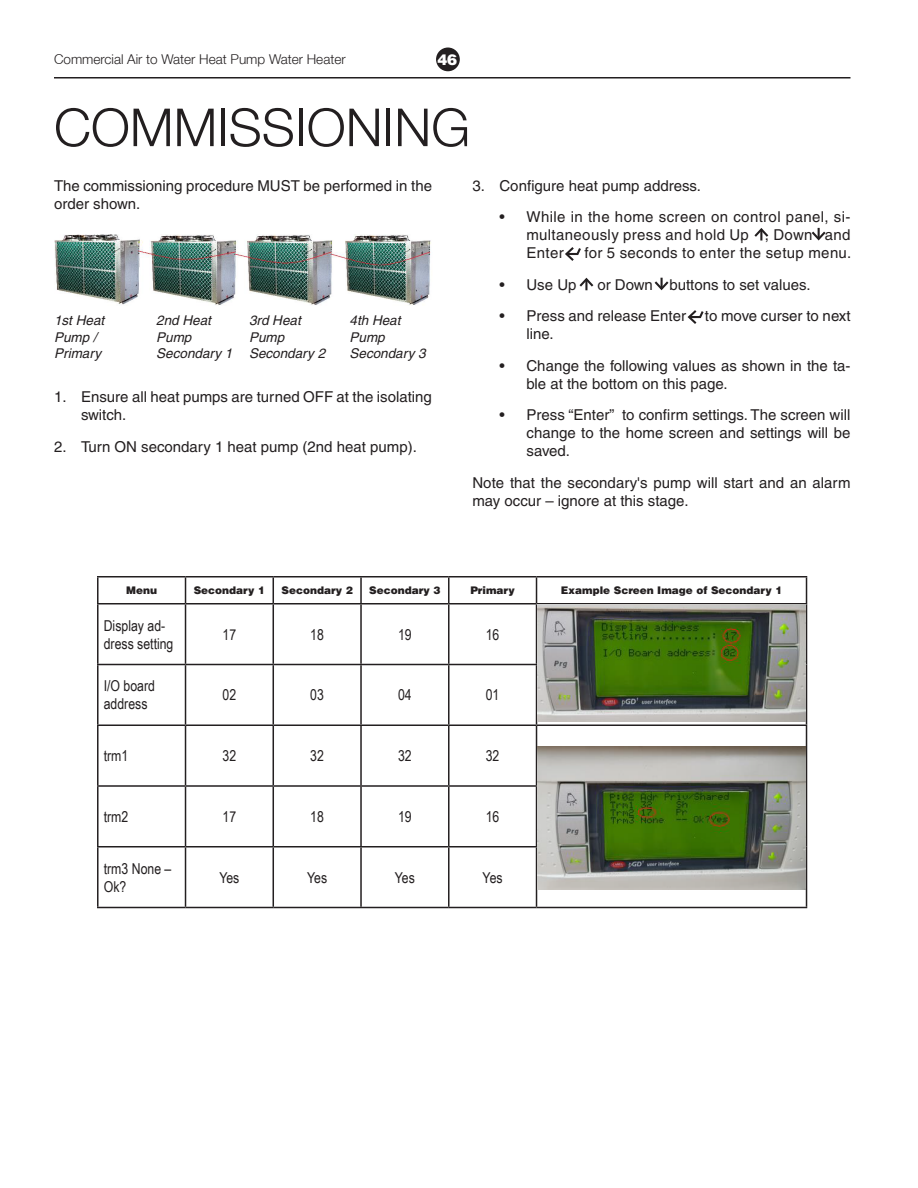
<style>
.page{position:relative;width:918px;height:1188px;background:#fff}
.page>*{position:absolute;margin:0;border:0;box-sizing:border-box;transform-origin:0 0}
.t1{font:300 52.5px "Rheem Sans";color:#231f20}
.t2{font:15px/18px "Helvetica";color:#231f20}
.t3{font:15px/18px "Arial Narrow";color:#231f20}
.t4{font:15px "Helvetica";letter-spacing:.025em;color:#231f20}
.t5{font:900 15px "Helvetica";color:#fff}
.t6{font:italic 13.5px/16.2px "Helvetica";color:#231f20}
.t7{font:300 13.5px "Rheem Sans";color:#231f20}
.t8{font:900 10.5px "Helvetica";color:#231f20}
</style>
<div class="page">
<hr style="left:54px;top:77px;width:796px;height:2px;background:#231f20">
<div style="left:436px;top:48px;width:24px;height:23px;background:#231f20;border-radius:50%"></div>
<img style="left:54px;top:234px;width:377px;height:71px">
<svg style="left:754px;top:228px;width:15px;height:12px"></svg>
<svg style="left:579px;top:277px;width:15px;height:13px"></svg>
<svg style="left:811px;top:228px;width:15px;height:13px"></svg>
<svg style="left:654px;top:278px;width:15px;height:13px"></svg>
<svg style="left:565px;top:247px;width:16px;height:14px"></svg>
<svg style="left:687px;top:310px;width:17px;height:14px"></svg>
<hr style="left:97px;top:576px;width:89px;height:2px;background:#231f20">
<hr style="left:97px;top:578px;width:2px;height:25px;background:#231f20">
<hr style="left:186px;top:576px;width:87px;height:2px;background:#231f20">
<svg style="left:185px;top:578px;width:1px;height:25px"></svg>
<hr style="left:273px;top:576px;width:88px;height:2px;background:#231f20">
<svg style="left:273px;top:578px;width:1px;height:25px"></svg>
<hr style="left:361px;top:576px;width:88px;height:2px;background:#231f20">
<hr style="left:360px;top:578px;width:2px;height:25px;background:#231f20">
<hr style="left:449px;top:576px;width:88px;height:2px;background:#231f20">
<hr style="left:448px;top:578px;width:2px;height:25px;background:#231f20">
<hr style="left:537px;top:576px;width:270px;height:2px;background:#231f20">
<svg style="left:536px;top:578px;width:1px;height:25px"></svg>
<svg style="left:806px;top:578px;width:1px;height:25px"></svg>
<hr style="left:97px;top:603px;width:89px;height:1px;background:#231f20">
<hr style="left:97px;top:604px;width:2px;height:60px;background:#231f20">
<hr style="left:186px;top:603px;width:87px;height:1px;background:#231f20">
<hr style="left:185px;top:604px;width:1px;height:60px;background:#231f20">
<hr style="left:273px;top:603px;width:88px;height:1px;background:#231f20">
<hr style="left:273px;top:604px;width:1px;height:60px;background:#231f20">
<hr style="left:361px;top:603px;width:88px;height:1px;background:#231f20">
<hr style="left:360px;top:604px;width:2px;height:60px;background:#231f20">
<hr style="left:449px;top:603px;width:88px;height:1px;background:#231f20">
<hr style="left:448px;top:604px;width:2px;height:60px;background:#231f20">
<hr style="left:537px;top:603px;width:270px;height:1px;background:#231f20">
<hr style="left:536px;top:604px;width:1px;height:60px;background:#231f20">
<hr style="left:806px;top:604px;width:1px;height:60px;background:#231f20">
<hr style="left:97px;top:664px;width:89px;height:1px;background:#231f20">
<hr style="left:97px;top:665px;width:2px;height:59px;background:#231f20">
<hr style="left:186px;top:664px;width:87px;height:1px;background:#231f20">
<hr style="left:185px;top:665px;width:1px;height:59px;background:#231f20">
<hr style="left:273px;top:664px;width:88px;height:1px;background:#231f20">
<hr style="left:273px;top:665px;width:1px;height:59px;background:#231f20">
<hr style="left:361px;top:664px;width:88px;height:1px;background:#231f20">
<hr style="left:360px;top:665px;width:2px;height:59px;background:#231f20">
<hr style="left:449px;top:664px;width:88px;height:1px;background:#231f20">
<hr style="left:448px;top:665px;width:2px;height:59px;background:#231f20">
<hr style="left:536px;top:665px;width:1px;height:59px;background:#231f20">
<hr style="left:806px;top:664px;width:1px;height:60px;background:#231f20">
<hr style="left:97px;top:724px;width:89px;height:2px;background:#231f20">
<hr style="left:97px;top:726px;width:2px;height:59px;background:#231f20">
<hr style="left:186px;top:724px;width:87px;height:2px;background:#231f20">
<hr style="left:185px;top:726px;width:1px;height:59px;background:#231f20">
<hr style="left:273px;top:724px;width:88px;height:2px;background:#231f20">
<hr style="left:273px;top:726px;width:1px;height:59px;background:#231f20">
<hr style="left:361px;top:724px;width:88px;height:2px;background:#231f20">
<hr style="left:360px;top:726px;width:2px;height:59px;background:#231f20">
<hr style="left:449px;top:724px;width:88px;height:2px;background:#231f20">
<hr style="left:448px;top:726px;width:2px;height:59px;background:#231f20">
<hr style="left:537px;top:724px;width:270px;height:2px;background:#231f20">
<hr style="left:536px;top:726px;width:1px;height:59px;background:#231f20">
<hr style="left:806px;top:726px;width:1px;height:60px;background:#231f20">
<hr style="left:97px;top:785px;width:89px;height:2px;background:#231f20">
<hr style="left:97px;top:787px;width:2px;height:59px;background:#231f20">
<hr style="left:186px;top:785px;width:87px;height:2px;background:#231f20">
<hr style="left:185px;top:787px;width:1px;height:59px;background:#231f20">
<hr style="left:273px;top:785px;width:88px;height:2px;background:#231f20">
<hr style="left:273px;top:787px;width:1px;height:59px;background:#231f20">
<hr style="left:361px;top:785px;width:88px;height:2px;background:#231f20">
<hr style="left:360px;top:787px;width:2px;height:59px;background:#231f20">
<hr style="left:449px;top:785px;width:88px;height:2px;background:#231f20">
<hr style="left:448px;top:787px;width:2px;height:59px;background:#231f20">
<hr style="left:536px;top:787px;width:1px;height:59px;background:#231f20">
<hr style="left:806px;top:786px;width:1px;height:61px;background:#231f20">
<hr style="left:97px;top:846px;width:89px;height:2px;background:#231f20">
<hr style="left:97px;top:848px;width:2px;height:59px;background:#231f20">
<hr style="left:186px;top:846px;width:87px;height:2px;background:#231f20">
<hr style="left:185px;top:848px;width:1px;height:59px;background:#231f20">
<hr style="left:273px;top:846px;width:88px;height:2px;background:#231f20">
<hr style="left:273px;top:848px;width:1px;height:59px;background:#231f20">
<hr style="left:361px;top:846px;width:88px;height:2px;background:#231f20">
<hr style="left:360px;top:848px;width:2px;height:59px;background:#231f20">
<hr style="left:449px;top:846px;width:88px;height:2px;background:#231f20">
<hr style="left:448px;top:848px;width:2px;height:59px;background:#231f20">
<hr style="left:536px;top:848px;width:1px;height:59px;background:#231f20">
<hr style="left:806px;top:847px;width:1px;height:60px;background:#231f20">
<hr style="left:97px;top:907px;width:89px;height:1px;background:#231f20">
<hr style="left:186px;top:907px;width:87px;height:1px;background:#231f20">
<hr style="left:273px;top:907px;width:88px;height:1px;background:#231f20">
<hr style="left:361px;top:907px;width:88px;height:1px;background:#231f20">
<hr style="left:449px;top:907px;width:88px;height:1px;background:#231f20">
<hr style="left:537px;top:907px;width:270px;height:1px;background:#231f20">
<img style="left:537px;top:604px;width:269px;height:117px">
<img style="left:537px;top:746px;width:269px;height:143px">
<p class="t7" style="left:54px;top:51px;width:293px">Commercial Air to Water Heat Pump Water Heater</p>
<p class="t5" style="left:438px;top:50px;width:21px">46</p>
<p class="t1" style="left:54px;top:95px;width:418px">COMMISSIONING</p>
<p class="t2" style="left:54px;top:177px;width:380px">The commissioning procedure MUST be performed in the order shown.</p>
<p class="t2" style="left:473px;top:177px;width:230px">3. Configure heat pump address.</p>
<p class="t2" style="left:527px;top:208px;width:326px;text-align:justify;text-indent:-27px">• While in the home screen on control panel, si&shy;multaneously press and hold Up , Down and Enter</p>
<p class="t4" style="left:585px;top:244px;width:268px">for 5 seconds to enter the setup menu.</p>
<p class="t6" style="left:54px;top:312px;width:52px">1st Heat<br>Pump /</p>
<p class="t6" style="left:54px;top:345px;width:49px">Primary</p>
<p class="t6" style="left:156px;top:312px;width:56px">2nd Heat<br>Pump</p>
<p class="t6" style="left:156px;top:345px;width:78px">Secondary 1</p>
<p class="t6" style="left:249px;top:312px;width:53px">3rd Heat<br>Pump</p>
<p class="t6" style="left:249px;top:345px;width:78px">Secondary 2</p>
<p class="t6" style="left:350px;top:312px;width:53px">4th Heat<br>Pump</p>
<p class="t6" style="left:350px;top:345px;width:78px">Secondary 3</p>
<p class="t2" style="left:81px;top:388px;width:352px;text-indent:-27px">1. Ensure all heat pumps are turned OFF at the isolating switch.</p>
<p class="t2" style="left:54px;top:438px;width:364px">2. Turn ON secondary 1 heat pump (2nd heat pump).</p>
<p class="t2" style="left:500px;top:276px;width:79px">• Use Up</p>
<p class="t2" style="left:597px;top:276px;width:215px">or Down buttons to set values.</p>
<p class="t2" style="left:500px;top:307px;width:188px">• Press and release Enter</p>
<p class="t2" style="left:705px;top:307px;width:147px">to move curser to next</p>
<p class="t2" style="left:527px;top:325px;width:29px">line.</p>
<p class="t2" style="left:527px;top:357px;width:326px;text-indent:-27px">• Change the following values as shown in the ta&shy;ble at the bottom on this page.</p>
<p class="t2" style="left:527px;top:406px;width:326px;text-align:justify;text-indent:-27px">• Press “Enter” to confirm settings. The screen will change to the home screen and settings will be saved.</p>
<p class="t2" style="left:473px;top:474px;width:380px">Note that the secondary's pump will start and an alarm may occur – ignore at this stage.</p>
<p class="t8" style="left:126px;top:584px;width:32px">Menu</p>
<p class="t8" style="left:194px;top:584px;width:73px">Secondary 1</p>
<p class="t8" style="left:281px;top:584px;width:73px">Secondary 2</p>
<p class="t8" style="left:369px;top:584px;width:73px">Secondary 3</p>
<p class="t8" style="left:470px;top:584px;width:46px">Primary</p>
<p class="t8" style="left:561px;top:584px;width:223px">Example Screen Image of Secondary 1</p>
<p class="t3" style="left:104px;top:616px;width:71px">Display ad&shy;dress setting</p>
<p class="t3" style="left:223px;top:625px;width:15px">17</p>
<p class="t3" style="left:310px;top:625px;width:15px">18</p>
<p class="t3" style="left:398px;top:625px;width:15px">19</p>
<p class="t3" style="left:486px;top:625px;width:15px">16</p>
<p class="t3" style="left:104px;top:676px;width:53px">I/O board address</p>
<p class="t3" style="left:223px;top:685px;width:15px">02</p>
<p class="t3" style="left:310px;top:685px;width:15px">03</p>
<p class="t3" style="left:398px;top:685px;width:15px">04</p>
<p class="t3" style="left:486px;top:685px;width:15px">01</p>
<p class="t3" style="left:104px;top:746px;width:26px">trm1</p>
<p class="t3" style="left:223px;top:746px;width:15px">32</p>
<p class="t3" style="left:310px;top:746px;width:15px">32</p>
<p class="t3" style="left:398px;top:746px;width:15px">32</p>
<p class="t3" style="left:486px;top:746px;width:15px">32</p>
<p class="t3" style="left:104px;top:807px;width:26px">trm2</p>
<p class="t3" style="left:223px;top:807px;width:15px">17</p>
<p class="t3" style="left:310px;top:807px;width:15px">18</p>
<p class="t3" style="left:398px;top:807px;width:15px">19</p>
<p class="t3" style="left:486px;top:807px;width:15px">16</p>
<p class="t3" style="left:104px;top:859px;width:69px">trm3 None –<br>Ok?</p>
<p class="t3" style="left:219px;top:868px;width:22px">Yes</p>
<p class="t3" style="left:307px;top:868px;width:22px">Yes</p>
<p class="t3" style="left:395px;top:868px;width:22px">Yes</p>
<p class="t3" style="left:483px;top:868px;width:22px">Yes</p>
</div>
